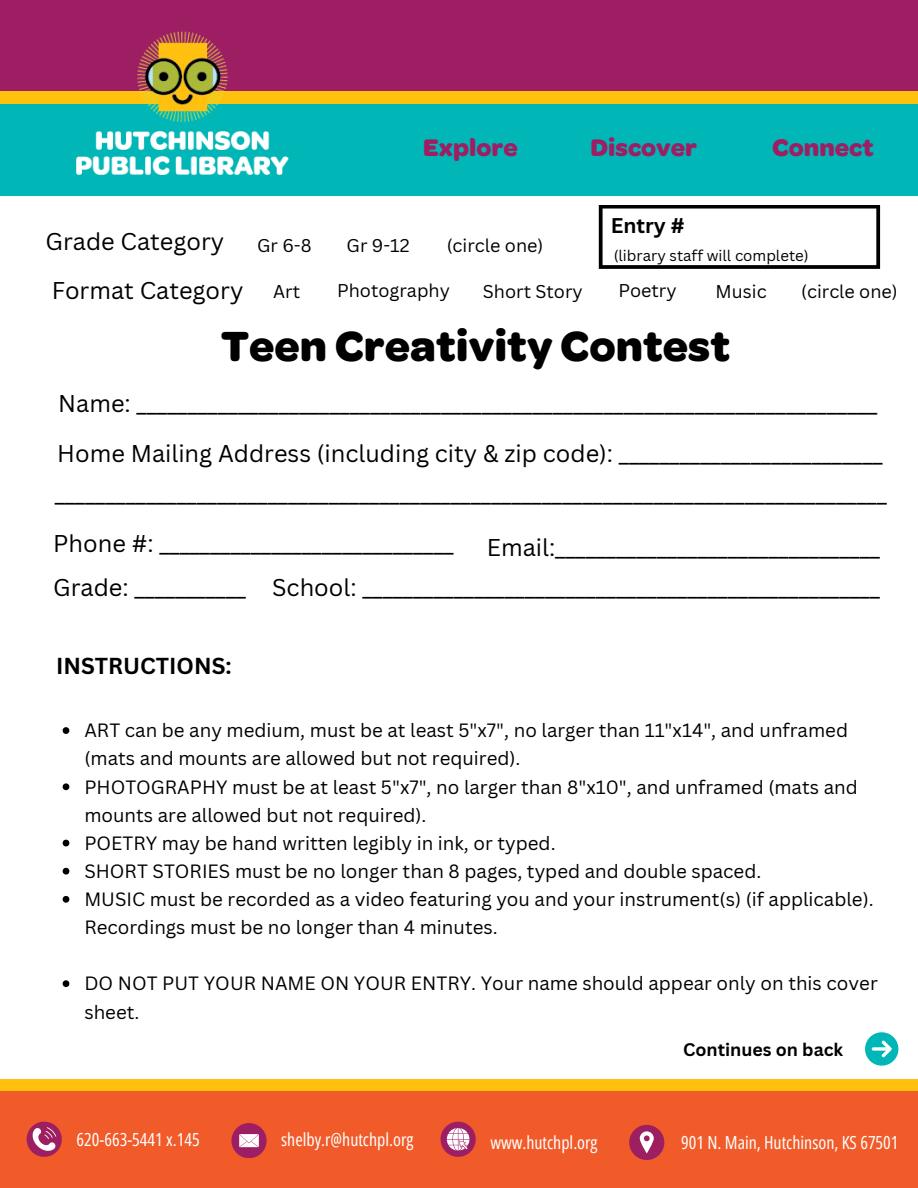
<style>
.page{position:relative;width:918px;height:1188px;background:#fff}
.page>*{position:absolute;margin:0;border:0;box-sizing:border-box;transform-origin:0 0}
.t1{font:700 45px "Omnes";color:#000}
.t2{font:700 25.65px "Omnes";color:#9e1e63}
.t3{font:23.55px "Canva Sans";color:#000}
.t4{font:700 22.5px "Canva Sans";color:#000}
.t5{font:700 20.7px "Canva Sans";color:#000}
.t6{font:18.75px/28.2px "Canva Sans";color:#000}
.t7{font:18px "Open Sans Condensed";color:#fff}
.t8{font:18px "Canva Sans";color:#000}
.t9{font:700 17.7px "Canva Sans";color:#000}
.t10{font:15px "Canva Sans";color:#000}
</style>
<div class="page">
<div style="left:0;top:103px;width:918px;height:92px;background:#00b6b6"></div>
<div style="left:0;top:0;width:918px;height:92px;background:#9e1e63"></div>
<div style="left:0;top:92px;width:918px;height:11px;background:#ffc00e"></div>
<img style="left:77px;top:32px;width:211px;height:142px">
<div style="left:0;top:1091px;width:918px;height:97px;background:#f15a29"></div>
<div style="left:0;top:1079px;width:918px;height:12px;background:#ffc00e"></div>
<svg style="left:27px;top:1122px;width:35px;height:35px"></svg>
<div style="left:231px;top:1123px;width:35px;height:35px;background:#9e1e63;border-radius:50%"></div>
<svg style="left:239px;top:1134px;width:20px;height:13px"></svg>
<svg style="left:441px;top:1122px;width:34px;height:35px"></svg>
<svg style="left:629px;top:1125px;width:35px;height:35px"></svg>
<svg style="left:599px;top:205px;width:281px;height:64px"></svg>
<svg style="left:865px;top:1032px;width:33px;height:34px"></svg>
<svg style="left:63px;top:727px;width:6px;height:7px"></svg>
<svg style="left:63px;top:783px;width:6px;height:7px"></svg>
<svg style="left:63px;top:840px;width:6px;height:6px"></svg>
<svg style="left:63px;top:868px;width:6px;height:7px"></svg>
<svg style="left:63px;top:896px;width:6px;height:7px"></svg>
<svg style="left:63px;top:980px;width:6px;height:7px"></svg>
<p class="t2" style="left:423px;top:138px;width:96px">Explore</p>
<p class="t2" style="left:591px;top:138px;width:108px">Discover</p>
<p class="t2" style="left:772px;top:138px;width:103px">Connect</p>
<p class="t3" style="left:46px;top:225px;width:180px">Grade Category</p>
<p class="t3" style="left:52px;top:274px;width:193px">Format Category</p>
<p class="t5" style="left:611px;top:211px;width:75px">Entry #</p>
<p class="t10" style="left:614px;top:245px;width:196px">(library staff will complete)</p>
<p class="t8" style="left:257px;top:233px;width:56px">Gr 6-8</p>
<p class="t8" style="left:347px;top:233px;width:65px">Gr 9-12</p>
<h5 class="t8" style="left:447px;top:233px;width:98px">(circle one)</h5>
<p class="t8" style="left:273px;top:279px;width:28px">Art</p>
<h3 class="t8" style="left:337px;top:278px;width:114px">Photography</h3>
<p class="t8" style="left:483px;top:279px;width:101px">Short Story</p>
<p class="t8" style="left:618px;top:278px;width:60px">Poetry</p>
<p class="t8" style="left:716px;top:279px;width:53px">Music</p>
<p class="t8" style="left:801px;top:279px;width:98px">(circle one)</p>
<h3 class="t1" style="left:221px;top:330px;width:510px">Teen Creativity Contest</h3>
<h1 class="t3" style="left:58px;top:387px;width:821px">Name: _________________________________________________________________________</h1>
<h3 class="t3" style="left:57px;top:437px;width:827px">Home Mailing Address (including city &amp; zip code): __________________________</h3>
<h3 class="t3" style="left:55px;top:477px;width:834px">__________________________________________________________________________________</h3>
<h3 class="t3" style="left:53px;top:527px;width:402px">Phone #: _____________________________</h3>
<p class="t3" style="left:487px;top:531px;width:395px">Email:________________________________</p>
<h3 class="t3" style="left:53px;top:571px;width:194px">Grade: ___________</h3>
<h3 class="t3" style="left:272px;top:571px;width:609px">School: ___________________________________________________</h3>
<h6 class="t4" style="left:56px;top:650px;width:177px">INSTRUCTIONS:</h6>
<p class="t6" style="left:84px;top:716px;width:765px">ART can be any medium, must be at least 5"x7", no larger than 11"x14", and unframed (mats and mounts are allowed but not required).</p>
<p class="t6" style="left:84px;top:772px;width:775px">PHOTOGRAPHY must be at least 5"x7", no larger than 8"x10", and unframed (mats and mounts are allowed but not required).</p>
<p class="t6" style="left:84px;top:828px;width:473px">POETRY may be hand written legibly in ink, or typed.</p>
<p class="t6" style="left:84px;top:857px;width:679px">SHORT STORIES must be no longer than 8 pages, typed and double spaced.</p>
<p class="t6" style="left:84px;top:885px;width:791px">MUSIC must be recorded as a video featuring you and your instrument(s) (if applicable).<br>Recordings must be no longer than 4 minutes.</p>
<p class="t6" style="left:84px;top:969px;width:795px">DO NOT PUT YOUR NAME ON YOUR ENTRY. Your name should appear only on this cover sheet.</p>
<h4 class="t9" style="left:683px;top:1037px;width:162px">Continues on back</h4>
<h2 class="t7" style="left:77px;top:1127px;width:125px">620-663-5441 x.145</h2>
<h2 class="t7" style="left:281px;top:1127px;width:134px">shelby.r@hutchpl.org</h2>
<h2 class="t7" style="left:490px;top:1130px;width:109px">www.hutchpl.org</h2>
<h3 class="t7" style="left:681px;top:1130px;width:219px">901 N. Main, Hutchinson, KS 67501</h3>
</div>
